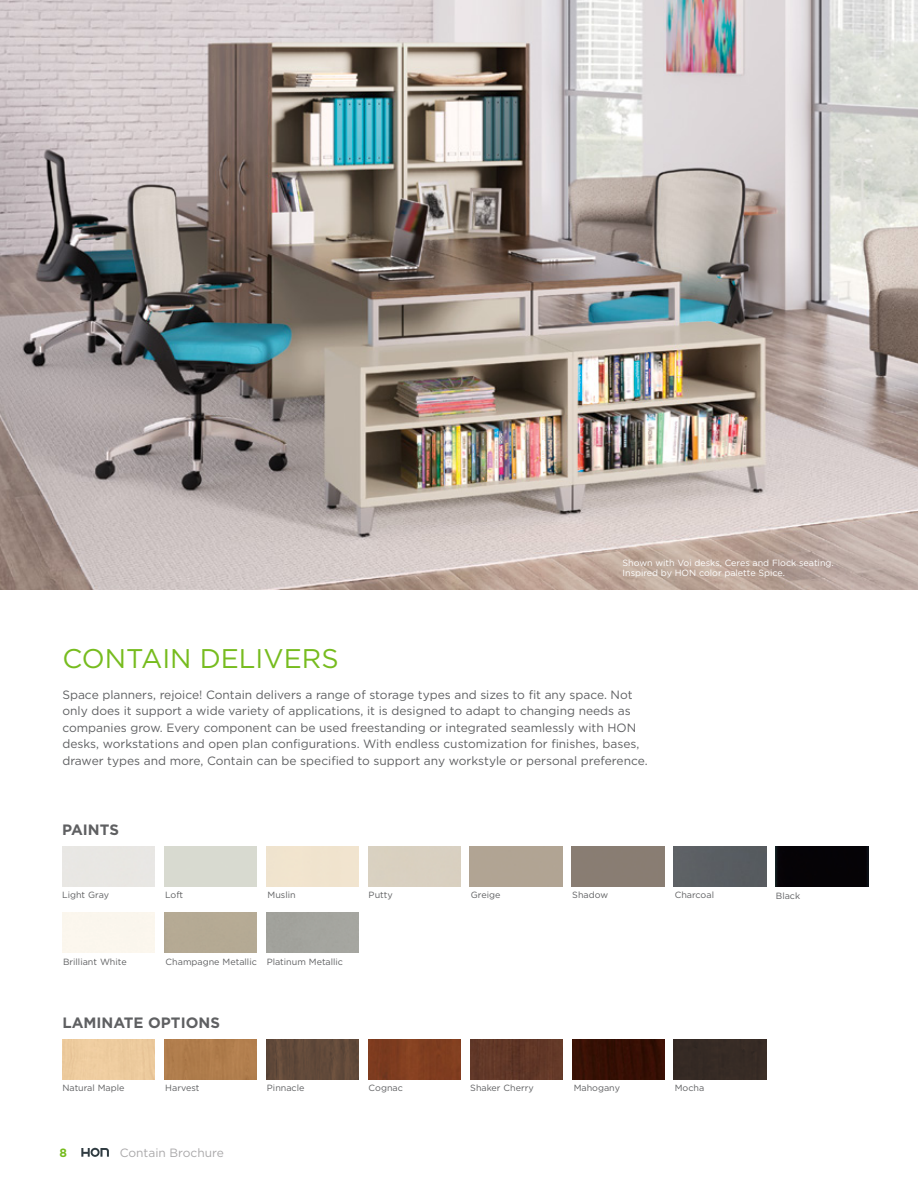
<style>
.page{position:relative;width:918px;height:1188px;background:#fff}
.page>*{position:absolute;margin:0;border:0;box-sizing:border-box;transform-origin:0 0}
.t1{font:27px "Gotham";color:#77bc1f}
.t2{font:700 15px "Gotham";color:#5f6062}
.t3{font:12px/16.5px "Gotham";color:#5f6062}
.t4{font:12px "Gotham";color:#aaa9aa}
.t5{font:700 12px "Gotham";color:#77bc1f}
._0113_Caps_Black_Hea{font:9px "Gotham";color:#5f6062}
.t6{font:9px/10.8px "Gotham";color:#fff}
</style>
<div class="page">
<svg style="left:81px;top:1148px;width:28px;height:9px"></svg>
<img style="left:0;top:0;width:918px;height:590px">
<div style="left:674px;top:846px;width:92px;height:41px;background:#595d62"></div>
<div style="left:776px;top:846px;width:92px;height:41px;background:#050306"></div>
<div style="left:164px;top:1039px;width:93px;height:41px;background:#b07d4c"></div>
<img style="left:368px;top:1039px;width:92px;height:41px">
<img style="left:572px;top:1039px;width:92px;height:41px">
<div style="left:470px;top:1039px;width:92px;height:41px;background:#613727"></div>
<div style="left:674px;top:1039px;width:92px;height:41px;background:#362b25"></div>
<img style="left:266px;top:1039px;width:92px;height:41px">
<p class="t6" style="left:623px;top:557px;width:213px">Shown with Voi desks, Ceres and Flock seating.<br>Inspired by HON color palette Spice.</p>
<p class="t1" style="left:62px;top:641px;width:278px">CONTAIN DELIVERS</p>
<p class="t3" style="left:62px;top:686px;width:587px">Space planners, rejoice! Contain delivers a range of storage types and sizes to fit any space. Not only does it support a wide variety of applications, it is designed to adapt to changing needs as companies grow. Every component can be used freestanding or integrated seamlessly with HON desks, workstations and open plan configurations. With endless customization for finishes, bases, drawer types and more, Contain can be specified to support any workstyle or personal preference.</p>
<p class="t2" style="left:62px;top:820px;width:58px">PAINTS</p>
<p class="_0113_Caps_Black_Hea" style="left:62px;top:889px;width:48px">Light Gray</p>
<p class="_0113_Caps_Black_Hea" style="left:165px;top:889px;width:20px">Loft</p>
<p class="_0113_Caps_Black_Hea" style="left:268px;top:889px;width:30px">Muslin</p>
<p class="_0113_Caps_Black_Hea" style="left:369px;top:889px;width:26px">Putty</p>
<p class="_0113_Caps_Black_Hea" style="left:572px;top:889px;width:37px">Shadow</p>
<p class="_0113_Caps_Black_Hea" style="left:675px;top:889px;width:41px">Charcoal</p>
<p class="_0113_Caps_Black_Hea" style="left:776px;top:890px;width:26px">Black</p>
<p class="_0113_Caps_Black_Hea" style="left:471px;top:889px;width:31px">Greige</p>
<p class="_0113_Caps_Black_Hea" style="left:63px;top:956px;width:65px">Brilliant White</p>
<p class="_0113_Caps_Black_Hea" style="left:166px;top:956px;width:93px">Champagne Metallic</p>
<p class="_0113_Caps_Black_Hea" style="left:267px;top:956px;width:78px">Platinum Metallic</p>
<p class="t2" style="left:62px;top:1013px;width:159px">LAMINATE OPTIONS</p>
<p class="_0113_Caps_Black_Hea" style="left:62px;top:1083px;width:64px">Natural Maple</p>
<p class="_0113_Caps_Black_Hea" style="left:165px;top:1083px;width:36px">Harvest</p>
<p class="_0113_Caps_Black_Hea" style="left:267px;top:1083px;width:39px">Pinnacle</p>
<p class="_0113_Caps_Black_Hea" style="left:369px;top:1083px;width:36px">Cognac</p>
<p class="_0113_Caps_Black_Hea" style="left:470px;top:1083px;width:65px">Shaker Cherry</p>
<p class="_0113_Caps_Black_Hea" style="left:574px;top:1083px;width:48px">Mahogany</p>
<p class="_0113_Caps_Black_Hea" style="left:675px;top:1083px;width:31px">Mocha</p>
<p class="t5" style="left:59px;top:1144px;width:9px">8</p>
<p class="t4" style="left:120px;top:1145px;width:106px">Contain Brochure</p>
</div>
